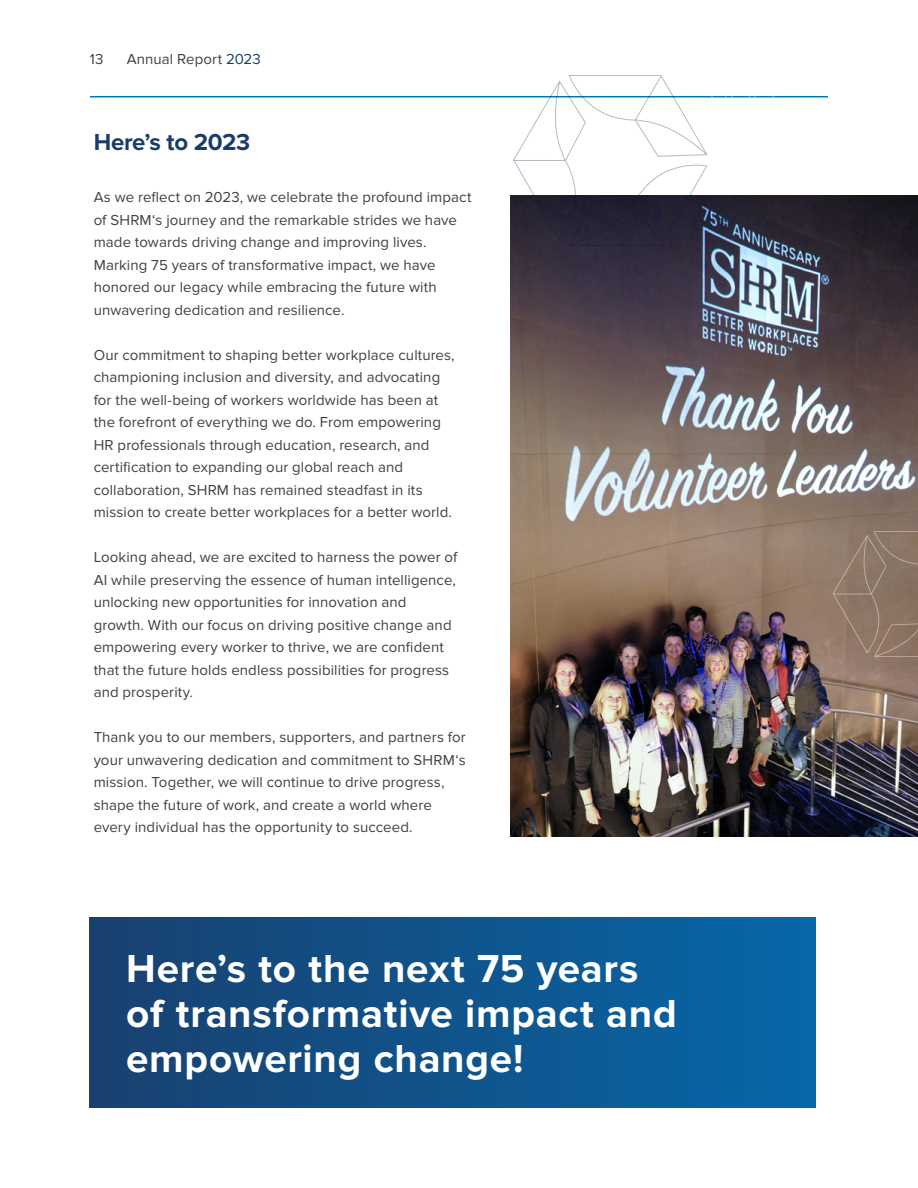
<style>
.page{position:relative;width:918px;height:1188px;background:#fff}
.page>*{position:absolute;margin:0;border:0;box-sizing:border-box;transform-origin:0 0}
.t1{font:700 40.5px/45px "Proxima Nova";letter-spacing:.015em;color:#fff}
.t2{font:700 24px "Proxima Nova";letter-spacing:-.015em;color:#1b3c69}
.t3{font:15px/22.5px "Proxima Nova";letter-spacing:.005em;color:#414042}
.s1{color:#1b3c69}
</style>
<div class="page">
<hr style="left:90px;top:96px;width:738px;height:1px;background:#0076be">
<div style="left:90px;top:917px;width:725px;height:191px;background:linear-gradient(to right,#194070,#0767a8)"></div>
<img style="left:511px;top:196px;width:407px;height:641px">
<svg style="left:833px;top:531px;width:85px;height:126px;background:#8f7869"></svg>
<svg style="left:513px;top:75px;width:272px;height:171px"></svg>
<p class="t3" style="left:90px;top:48px;width:15px">13</p>
<p class="t3" style="left:127px;top:48px;width:136px">Annual Report <span class="s1">2023</span></p>
<h2 class="t2" style="left:94px;top:128px;width:158px">Here’s to 2023</h2>
<p class="t3" style="left:94px;top:186px;width:379px">As we reflect on 2023, we celebrate the profound impact of SHRM‘s journey and the remarkable strides we have made towards driving change and improving lives.<br>Marking 75 years of transformative impact, we have honored our legacy while embracing the future with unwavering dedication and resilience.</p>
<p class="t3" style="left:94px;top:344px;width:363px">Our commitment to shaping better workplace cultures, championing inclusion and diversity, and advocating for the well-being of workers worldwide has been at the forefront of everything we do. From empowering HR professionals through education, research, and certification to expanding our global reach and collaboration, SHRM has remained steadfast in its mission to create better workplaces for a better world.</p>
<p class="t3" style="left:94px;top:546px;width:365px">Looking ahead, we are excited to harness the power of AI while preserving the essence of human intelligence, unlocking new opportunities for innovation and growth. With our focus on driving positive change and empowering every worker to thrive, we are confident that the future holds endless possibilities for progress and prosperity.</p>
<p class="t3" style="left:94px;top:726px;width:374px">Thank you to our members, supporters, and partners for your unwavering dedication and commitment to SHRM‘s mission. Together, we will continue to drive progress, shape the future of work, and create a world where every individual has the opportunity to succeed.</p>
<h1 class="t1" style="left:126px;top:947px;width:552px">Here’s to the next 75 years of transformative impact and empowering change!</h1>
</div>
